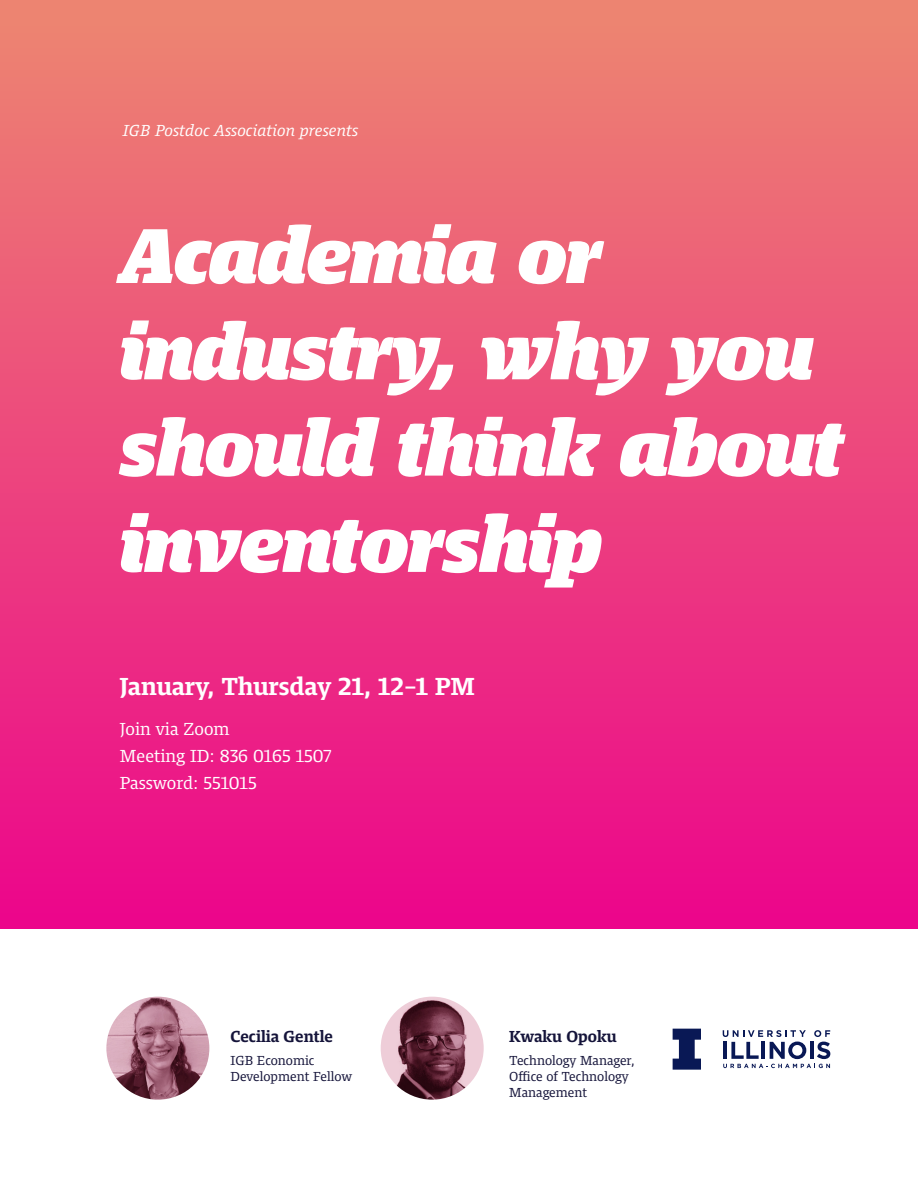
<style>
.page{position:relative;width:918px;height:1188px;background:#fff}
.page>*{position:absolute;margin:0;border:0;box-sizing:border-box;transform-origin:0 0}
.t1{font:italic 900 80.25px/96.3px "Harrison Serif Pro";color:#fff}
.t2{font:700 25.5px "Harrison Serif Pro";color:#fff}
.t3{font:18px "Harrison Serif Pro";color:#fff}
.t4{font:italic 16.5px "Harrison Serif Pro";letter-spacing:.01em;color:#fff}
.t5{font:700 16.5px "Harrison Serif Pro";color:#15143a}
.t6{font:13.5px/16.2px "Harrison Serif Pro";color:#15143a}
</style>
<div class="page">
<div style="left:0;top:0;width:918px;height:929px;background:linear-gradient(to bottom,#ed8770,#ec048b)"></div>
<img style="left:106px;top:997px;width:103px;height:103px;border-radius:51px">
<img style="left:381px;top:997px;width:103px;height:103px;border-radius:51px">
<svg style="left:673px;top:1029px;width:28px;height:41px"></svg>
<svg style="left:723px;top:1030px;width:107px;height:38px"></svg>
<p class="t4" style="left:123px;top:118px;width:237px">IGB Postdoc Association presents</p>
<p class="t1" style="left:120px;top:202px;width:724px">Academia or industry, why you should think about inventorship</p>
<p class="t2" style="left:120px;top:667px;width:356px">January, Thursday 21, 12-1 PM</p>
<p class="t3" style="left:120px;top:716px;width:111px">Join via Zoom</p>
<p class="t3" style="left:120px;top:743px;width:213px">Meeting ID: 836 0165 1507</p>
<p class="t3" style="left:120px;top:770px;width:138px">Password: 551015</p>
<p class="t5" style="left:230px;top:1025px;width:104px">Cecilia Gentle</p>
<p class="t6" style="left:230px;top:1051px;width:123px">IGB Economic<br>Development Fellow</p>
<p class="t5" style="left:509px;top:1025px;width:109px">Kwaku Opoku</p>
<p class="t6" style="left:509px;top:1051px;width:127px">Technology Manager,<br>Office of Technology<br>Management</p>
</div>
